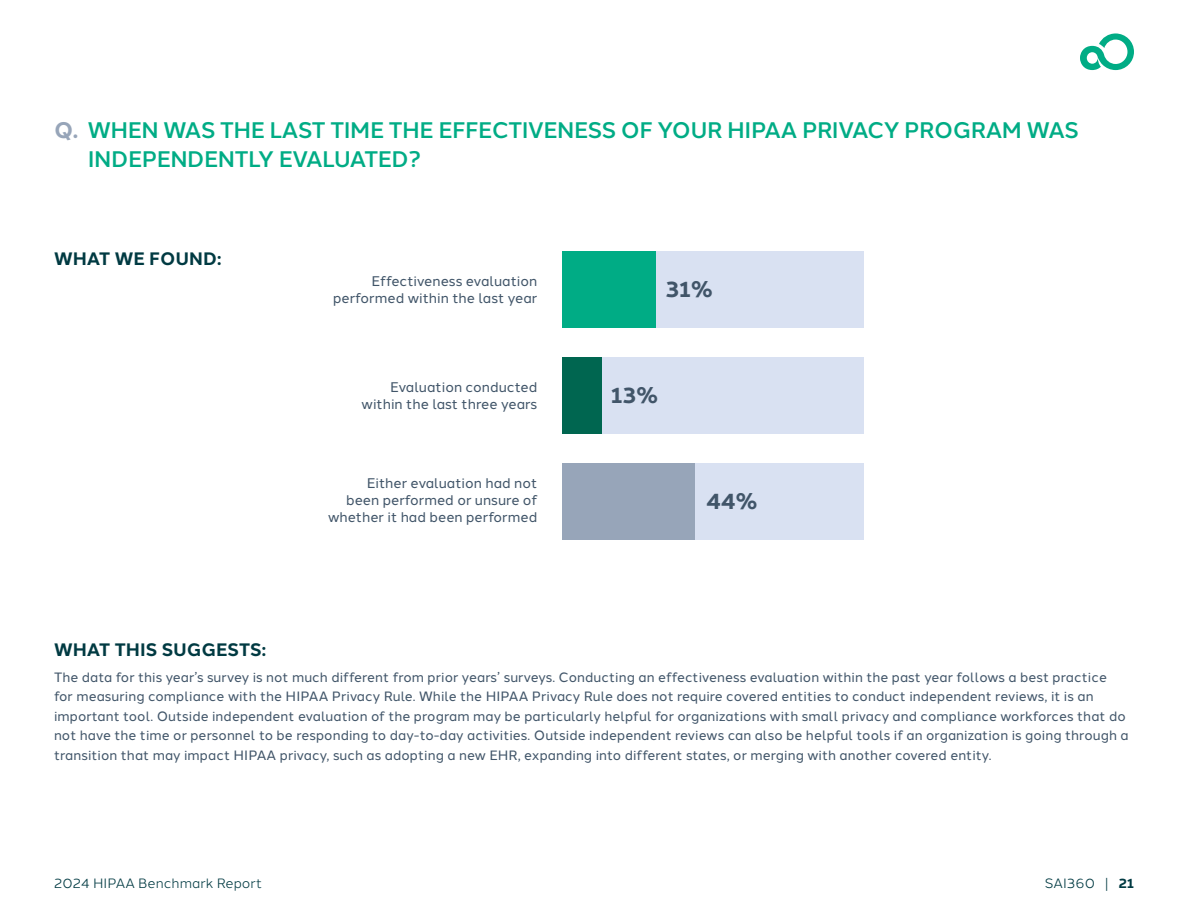
<style>
.page{position:relative;width:1188px;height:918px;background:#fff}
.page>*{position:absolute;margin:0;border:0;box-sizing:border-box;transform-origin:0 0}
.t1{font:500 22.5px/28.5px "Halcom";letter-spacing:-.02em;color:#00ac85}
.t2{font:700 22.35px "Halcom";color:#415569}
.t3{font:700 18px "Halcom";color:#003a42}
.t4{font:13.95px/16.8px "Halcom";color:#415569;text-align:right}
.t5{font:13.5px/19.5px "Halcom";letter-spacing:.005em;color:#415569}
.t6{font:13.5px "Halcom";color:#003a42}
.s1{font-weight:700;color:#97a5b9}
.s2{font-weight:700}
</style>
<div class="page">
<div style="left:656px;top:252px;width:208px;height:76px;background:#d9e1f2"></div>
<div style="left:601px;top:358px;width:263px;height:76px;background:#d9e1f2"></div>
<div style="left:695px;top:463px;width:169px;height:77px;background:#d9e1f2"></div>
<div style="left:562px;top:252px;width:94px;height:76px;background:#00ac85"></div>
<div style="left:562px;top:358px;width:39px;height:76px;background:#006650"></div>
<div style="left:562px;top:463px;width:133px;height:77px;background:#97a5b9"></div>
<svg style="left:1080px;top:33px;width:54px;height:37px"></svg>
<h1 class="t1" style="left:88px;top:114px;width:993px;text-indent:-34px"><span class="s1">Q.</span> WHEN WAS THE LAST TIME THE EFFECTIVENESS OF YOUR HIPAA PRIVACY PROGRAM WAS<br>INDEPENDENTLY EVALUATED?</h1>
<h3 class="t3" style="left:54px;top:244px;width:169px">WHAT WE FOUND:</h3>
<p class="t4" style="left:333px;top:272px;width:206px">Effectiveness evaluation performed within the last year</p>
<p class="t4" style="left:362px;top:378px;width:177px">Evaluation conducted within the last three years</p>
<p class="t4" style="left:328px;top:473px;width:211px">Either evaluation had not<br>been performed or unsure of whether it had been performed</p>
<h2 class="t2" style="left:666px;top:271px;width:49px">31%</h2>
<h2 class="t2" style="left:611px;top:377px;width:49px">13%</h2>
<h2 class="t2" style="left:707px;top:483px;width:52px">44%</h2>
<h3 class="t3" style="left:54px;top:635px;width:214px">WHAT THIS SUGGESTS:</h3>
<p class="t5" style="left:54px;top:666px;width:1076px">The data for this year’s survey is not much different from prior years’ surveys. Conducting an effectiveness evaluation within the past year follows a best practice for measuring compliance with the HIPAA Privacy Rule. While the HIPAA Privacy Rule does not require covered entities to conduct independent reviews, it is an important tool. Outside independent evaluation of the program may be particularly helpful for organizations with small privacy and compliance workforces that do not have the time or personnel to be responding to day-to-day activities. Outside independent reviews can also be helpful tools if an organization is going through a transition that may impact HIPAA privacy, such as adopting a new EHR, expanding into different states, or merging with another covered entity.</p>
<p class="t6" style="left:54px;top:872px;width:210px">2024 HIPAA Benchmark Report</p>
<p class="t6" style="left:1045px;top:872px;width:91px">SAI360 | <span class="s2">21</span></p>
</div>
